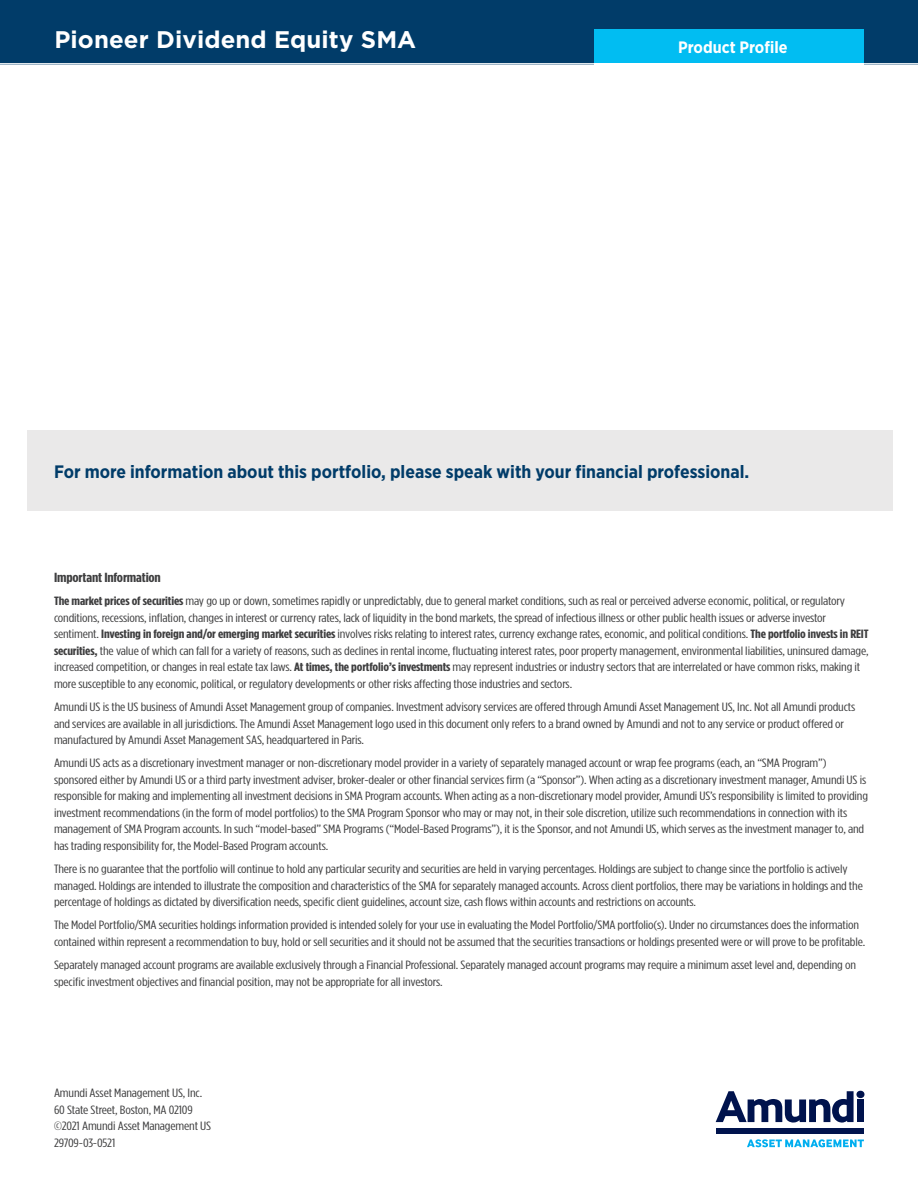
<style>
.page{position:relative;width:918px;height:1188px;background:#fff}
.page>*{position:absolute;margin:0;border:0;box-sizing:border-box;transform-origin:0 0}
.t1{font:700 24px "Gotham";letter-spacing:.005em;color:#fff}
.t2{font:700 18px "Gotham Narrow";color:#013c69}
.t3{font:700 16.5px "Gotham Narrow";color:#fff}
._2013-Legal{font:700 13.2px "Gotham Condensed";letter-spacing:-.01em;color:#3e3e3f;scale:1.25 1}
.t4{font:12px/16.5px "Gotham Condensed";letter-spacing:-.01em;color:#3e3e3f;scale:1.25 1}
.s1{font-weight:700}
</style>
<div class="page">
<div style="left:0;top:0;width:918px;height:65px;background:#013c69"></div>
<div style="left:594px;top:29px;width:270px;height:34px;background:#01bdf2"></div>
<hr style="left:0;top:63px;width:918px;height:2px;background:#fff">
<svg style="left:716px;top:1091px;width:138px;height:32px"></svg>
<div style="left:856px;top:1091px;width:8px;height:7px;background:#00134d;border-radius:50%"></div>
<div style="left:857px;top:1100px;width:7px;height:22px;background:#00134d"></div>
<div style="left:716px;top:1128px;width:148px;height:6px;background:#00134d"></div>
<svg style="left:747px;top:1139px;width:117px;height:9px"></svg>
<div style="left:27px;top:430px;width:866px;height:81px;background:#eae9e9"></div>
<h1 class="t1" style="left:54px;top:24px;width:363px">Pioneer Dividend Equity SMA</h1>
<h3 class="t3" style="left:678px;top:36px;width:111px">Product Profile</h3>
<p class="t2" style="left:54px;top:460px;width:697px">For more information about this portfolio, please speak with your financial professional.</p>
<p class="_2013-Legal" style="left:54px;top:570px;width:87px">Important Information</p>
<p class="t4" style="left:54px;top:593px;width:653px"><span class="s1">The market prices of securities</span> may go up or down, sometimes rapidly or unpredictably, due to general market conditions, such as real or perceived adverse economic, political, or regulatory conditions, recessions, inflation, changes in interest or currency rates, lack of liquidity in the bond markets, the spread of infectious illness or other public health issues or adverse investor sentiment. <span class="s1">Investing in foreign and/or emerging market securities</span> involves risks relating to interest rates, currency exchange rates, economic, and political conditions. <span class="s1">The portfolio invests in REIT securities,</span> the value of which can fall for a variety of reasons, such as declines in rental income, fluctuating interest rates, poor property management, environmental liabilities, uninsured damage, increased competition, or changes in real estate tax laws. <span class="s1">At times, the portfolio’s investments</span> may represent industries or industry sectors that are interrelated or have common risks, making it more susceptible to any economic, political, or regulatory developments or other risks affecting those industries and sectors.</p>
<p class="t4" style="left:54px;top:698px;width:643px">Amundi US is the US business of Amundi Asset Management group of companies. Investment advisory services are offered through Amundi Asset Management US, Inc. Not all Amundi products and services are available in all jurisdictions. The Amundi Asset Management logo used in this document only refers to a brand owned by Amundi and not to any service or product offered or manufactured by Amundi Asset Management SAS, headquartered in Paris.</p>
<p class="t4" style="left:54px;top:755px;width:653px">Amundi US acts as a discretionary investment manager or non-discretionary model provider in a variety of separately managed account or wrap fee programs (each, an “SMA Program”) sponsored either by Amundi US or a third party investment adviser, broker-dealer or other financial services firm (a “Sponsor”). When acting as a discretionary investment manager, Amundi US is responsible for making and implementing all investment decisions in SMA Program accounts. When acting as a non-discretionary model provider, Amundi US’s responsibility is limited to providing investment recommendations (in the form of model portfolios) to the SMA Program Sponsor who may or may not, in their sole discretion, utilize such recommendations in connection with its management of SMA Program accounts. In such “model-based” SMA Programs (“Model-Based Programs”), it is the Sponsor, and not Amundi US, which serves as the investment manager to, and has trading responsibility for, the Model-Based Program accounts.</p>
<p class="t4" style="left:54px;top:860px;width:649px">There is no guarantee that the portfolio will continue to hold any particular security and securities are held in varying percentages. Holdings are subject to change since the portfolio is actively managed. Holdings are intended to illustrate the composition and characteristics of the SMA for separately managed accounts. Across client portfolios, there may be variations in holdings and the percentage of holdings as dictated by diversification needs, specific client guidelines, account size, cash flows within accounts and restrictions on accounts.</p>
<p class="t4" style="left:54px;top:917px;width:651px">The Model Portfolio/SMA securities holdings information provided is intended solely for your use in evaluating the Model Portfolio/SMA portfolio(s). Under no circumstances does the information contained within represent a recommendation to buy, hold or sell securities and it should not be assumed that the securities transactions or holdings presented were or will prove to be profitable.</p>
<p class="t4" style="left:54px;top:956px;width:643px">Separately managed account programs are available exclusively through a Financial Professional. Separately managed account programs may require a minimum asset level and, depending on specific investment objectives and financial position, may not be appropriate for all investors.</p>
<p class="t4" style="left:54px;top:1085px;width:127px">Amundi Asset Management US, Inc.<br>60 State Street, Boston, MA 02109 ©2021 Amundi Asset Management US<br>29709-03-0521</p>
</div>
